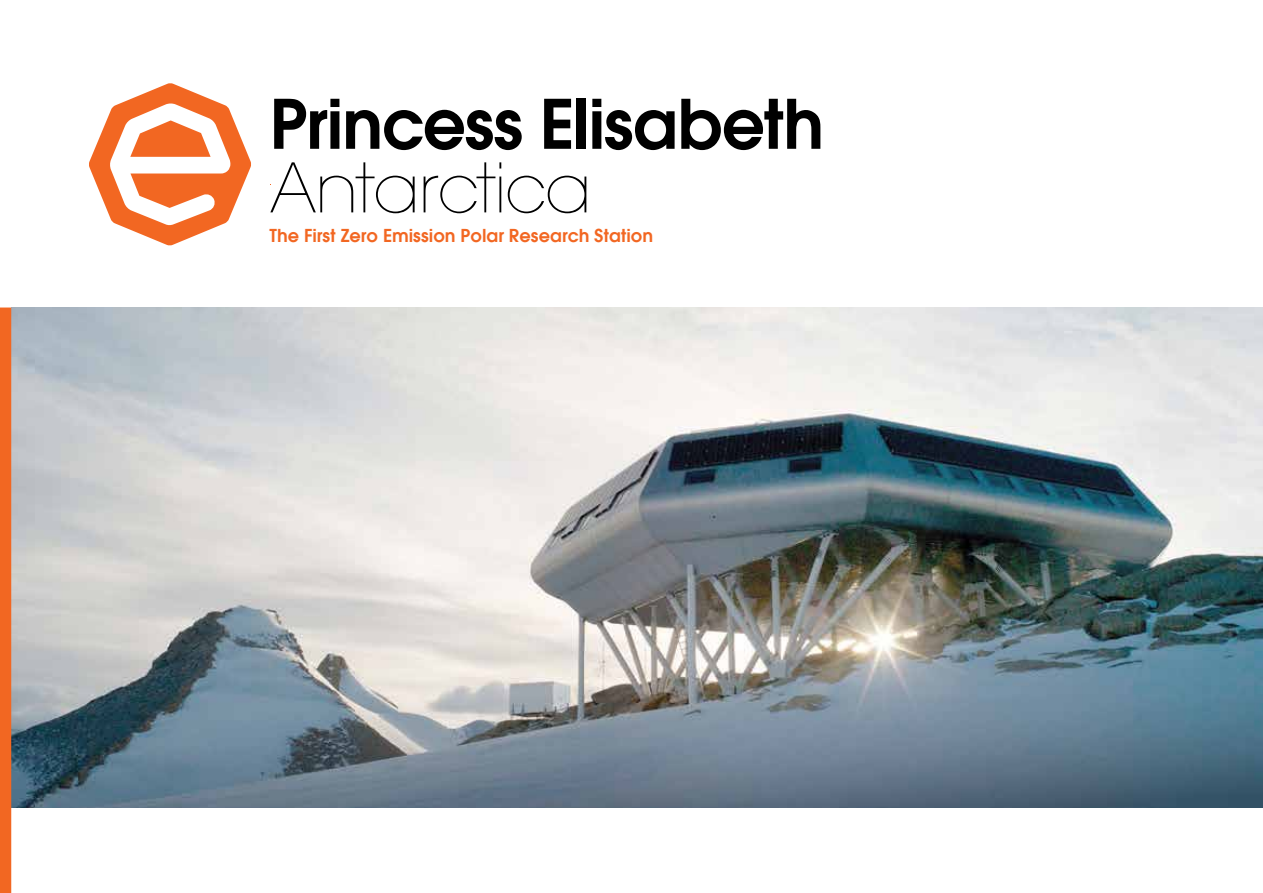
<style>
.page{position:relative;width:1263px;height:893px;background:#fff}
.page>*{position:absolute;margin:0;border:0;box-sizing:border-box;transform-origin:0 0}
.t1{font:600 75px "Avant Garde ITC";letter-spacing:-.02em;color:#000}
.t2{font:75px "Avant Garde Ext Lit ITC";letter-spacing:-.02em;color:#000}
.t3{font:600 19.5px "Avant Garde ITC";color:#f26722}
</style>
<div class="page">
<img style="left:11px;top:308px;width:1252px;height:500px">
<svg style="left:89px;top:83px;width:162px;height:163px"></svg>
<div style="left:0;top:308px;width:11px;height:585px;background:#f26722"></div>
<h1 class="t1" style="left:270px;top:80px;width:556px">Princess Elisabeth</h1>
<h1 class="t2" style="left:270px;top:146px;width:323px">Antarctica</h1>
<p class="t3" style="left:270px;top:224px;width:385px">The First Zero Emission Polar Research Station</p>
</div>
